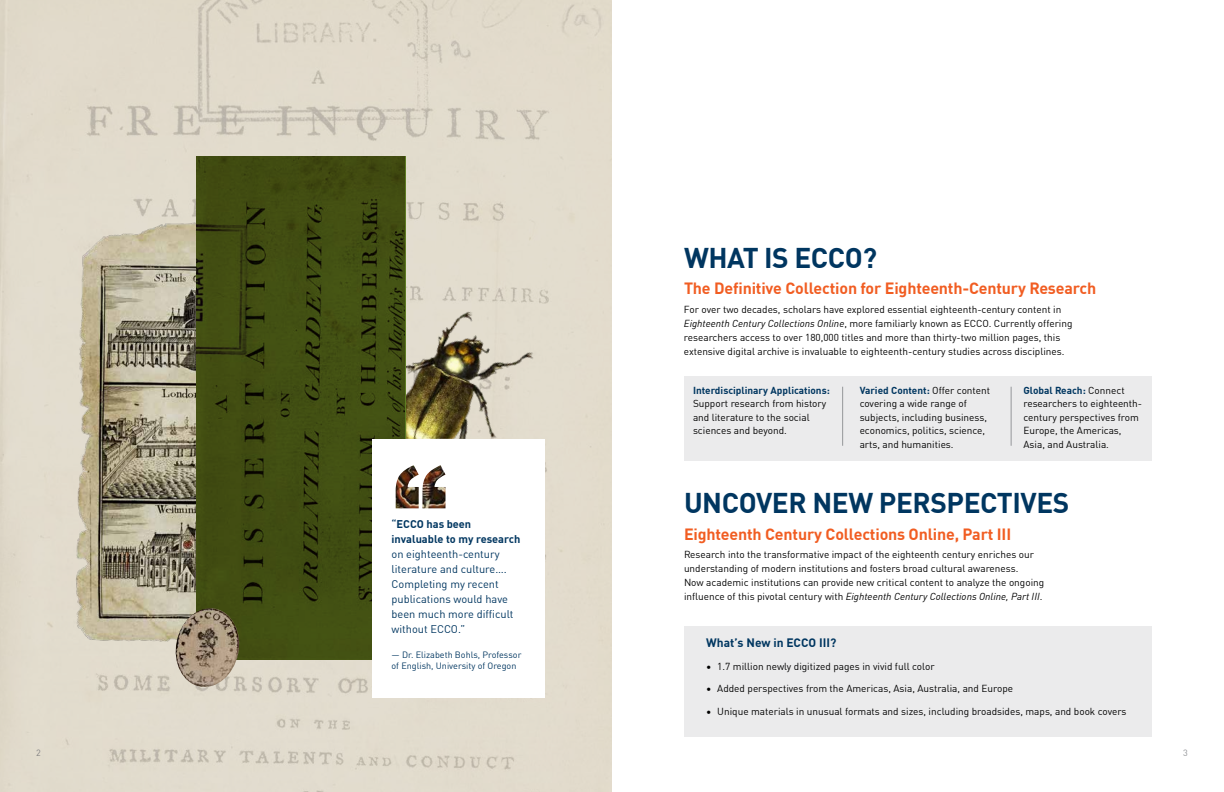
<style>
.page{position:relative;width:1224px;height:792px;background:#fff}
.page>*{position:absolute;margin:0;border:0;box-sizing:border-box;transform-origin:0 0}
.t1{font:700 28px "DIN Offc";letter-spacing:-.015em;color:#003660}
.t2{font:700 16px "DIN Offc";letter-spacing:-.01em;color:#f15d22}
.t3{font:700 12px "DIN Offc";color:#003660}
.t4{font:11px/15px "DIN Offc";color:#003660}
.t5{font:700 11px/15px "DIN Offc";color:#003660}
.t6{font:10px/13.5px "DIN Offc";color:#000}
.t7{font:700 10px "DIN Offc";color:#003660}
.t8{font:9px/11px "DIN Offc";color:#003660}
.t9{font:9px "DIN Offc";color:#939598}
.s1{font-style:italic}
.s2{font-weight:500}
.s3{font-weight:700;color:#003660}
</style>
<div class="page">
<div style="left:0;top:0;width:612px;height:792px;background:#e2dbcd"></div>
<div style="left:684px;top:376px;width:468px;height:85px;background:#ebebec"></div>
<hr style="left:842px;top:387px;width:1px;height:59px;background:#95979a">
<hr style="left:1011px;top:387px;width:1px;height:59px;background:#95979a">
<div style="left:684px;top:626px;width:468px;height:111px;background:#ebebec"></div>
<img style="left:406px;top:297px;width:133px;height:142px">
<img style="left:75px;top:218px;width:121px;height:428px">
<img style="left:196px;top:156px;width:209px;height:504px">
<img style="left:172px;top:608px;width:70px;height:82px">
<div style="left:372px;top:439px;width:173px;height:259px;background:#fff"></div>
<img style="left:396px;top:465px;width:50px;height:43px">
<h1 class="t1" style="left:684px;top:240px;width:195px">WHAT IS ECCO?</h1>
<h2 class="t2" style="left:684px;top:278px;width:414px">The Definitive Collection for Eighteenth-Century Research</h2>
<p class="t6" style="left:684px;top:302px;width:390px;line-height:14px">For over two decades, scholars have explored essential eighteenth-century content in <span class="s1">Eighteenth Century Collections Online</span>, more familiarly known as ECCO. Currently offering researchers access to over 180,000 titles and more than thirty-two million pages, this extensive digital archive is invaluable to eighteenth-century studies across disciplines.</p>
<p class="t5" style="left:392px;top:517px;width:130px"><span class="s2">“</span>ECCO has been invaluable to my research</p>
<p class="t4" style="left:392px;top:547px;width:123px">on eighteenth-century literature and culture….<br>Completing my recent publications would have been much more difficult without ECCO.”</p>
<p class="t8" style="left:392px;top:649px;width:131px">— Dr. Elizabeth Bohls, Professor of English, University of Oregon</p>
<p class="t7" style="left:693px;top:383px;width:138px">Interdisciplinary Applications:</p>
<p class="t6" style="left:693px;top:397px;width:135px">Support research from history and literature to the social sciences and beyond.</p>
<p class="t6" style="left:860px;top:383px;width:132px"><span class="s3">Varied Content:</span> Offer content covering a wide range of subjects, including business, economics, politics, science, arts, and humanities.</p>
<p class="t6" style="left:1023px;top:383px;width:120px"><span class="s3">Global Reach:</span> Connect researchers to eighteenth&shy;century perspectives from<br>Europe, the Americas,<br>Asia, and Australia.</p>
<h1 class="t1" style="left:684px;top:485px;width:387px">UNCOVER NEW PERSPECTIVES</h1>
<h2 class="t2" style="left:684px;top:523px;width:329px">Eighteenth Century Collections Online, Part III</h2>
<p class="t6" style="left:684px;top:548px;width:362px;line-height:14px">Research into the transformative impact of the eighteenth century enriches our understanding of modern institutions and fosters broad cultural awareness.<br>Now academic institutions can provide new critical content to analyze the ongoing influence of this pivotal century with <span class="s1">Eighteenth Century Collections Online, Part III</span>.</p>
<p class="t3" style="left:706px;top:635px;width:131px">What’s New in ECCO III?</p>
<p class="t6" style="left:706px;top:659px;width:230px">• 1.7 million newly digitized pages in vivid full color</p>
<p class="t6" style="left:706px;top:682px;width:308px">• Added perspectives from the Americas, Asia, Australia, and Europe</p>
<p class="t6" style="left:706px;top:704px;width:422px">• Unique materials in unusual formats and sizes, including broadsides, maps, and book covers</p>
<p class="t9" style="left:36px;top:747px;width:6px">2</p>
<p class="t9" style="left:1183px;top:747px;width:6px">3</p>
</div>
